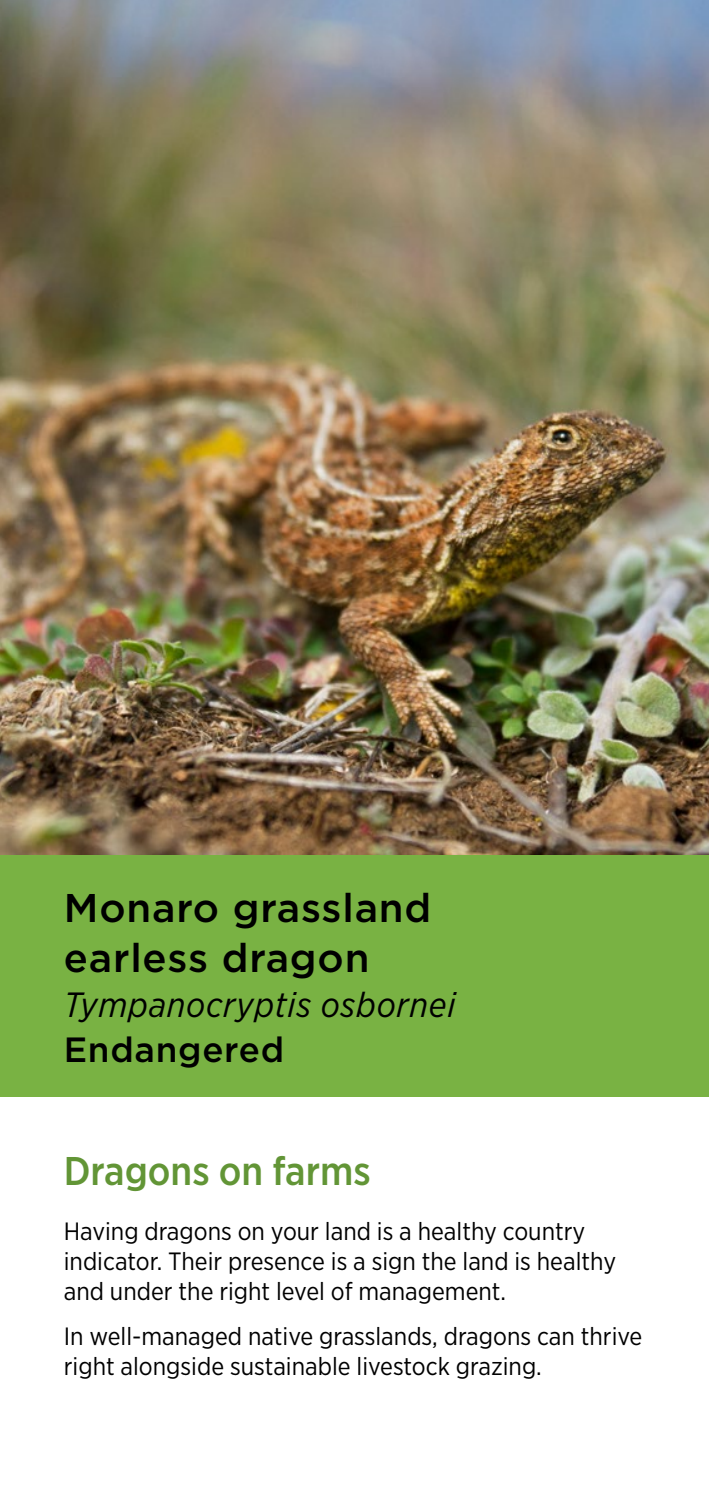
<style>
.page{position:relative;width:709px;height:1489px;background:#fff}
.page>*{position:absolute;margin:0;border:0;box-sizing:border-box;transform-origin:0 0}
.Species_name{font:500 40px/50px "Gotham";letter-spacing:.02em;color:#000}
.Heading_1{font:500 40px "Gotham Narrow";color:#629536}
.Latin_Name{font:italic 35px "Gotham Narrow";letter-spacing:.02em;color:#000}
.Status{font:500 35px "Gotham";letter-spacing:.02em;color:#000}
.Body_Copy{font:25px/30px "Gotham Narrow";color:#000}
</style>
<div class="page">
<img style="left:0;top:0;width:709px;height:855px">
<div style="left:0;top:855px;width:709px;height:241px;background:#79b243"></div>
<p class="Species_name" style="left:64px;top:881px;width:369px">Monaro grassland earless dragon</p>
<p class="Latin_Name" style="left:64px;top:982px;width:393px">Tympanocryptis osbornei</p>
<p class="Status" style="left:64px;top:1026px;width:222px">Endangered</p>
<p class="Heading_1" style="left:64px;top:1145px;width:308px">Dragons on farms</p>
<p class="Body_Copy" style="left:64px;top:1215px;width:554px">Having dragons on your land is a healthy country indicator. Their presence is a sign the land is healthy and under the right level of management.</p>
<p class="Body_Copy" style="left:64px;top:1320px;width:580px">In well-managed native grasslands, dragons can thrive right alongside sustainable livestock grazing.</p>
</div>
